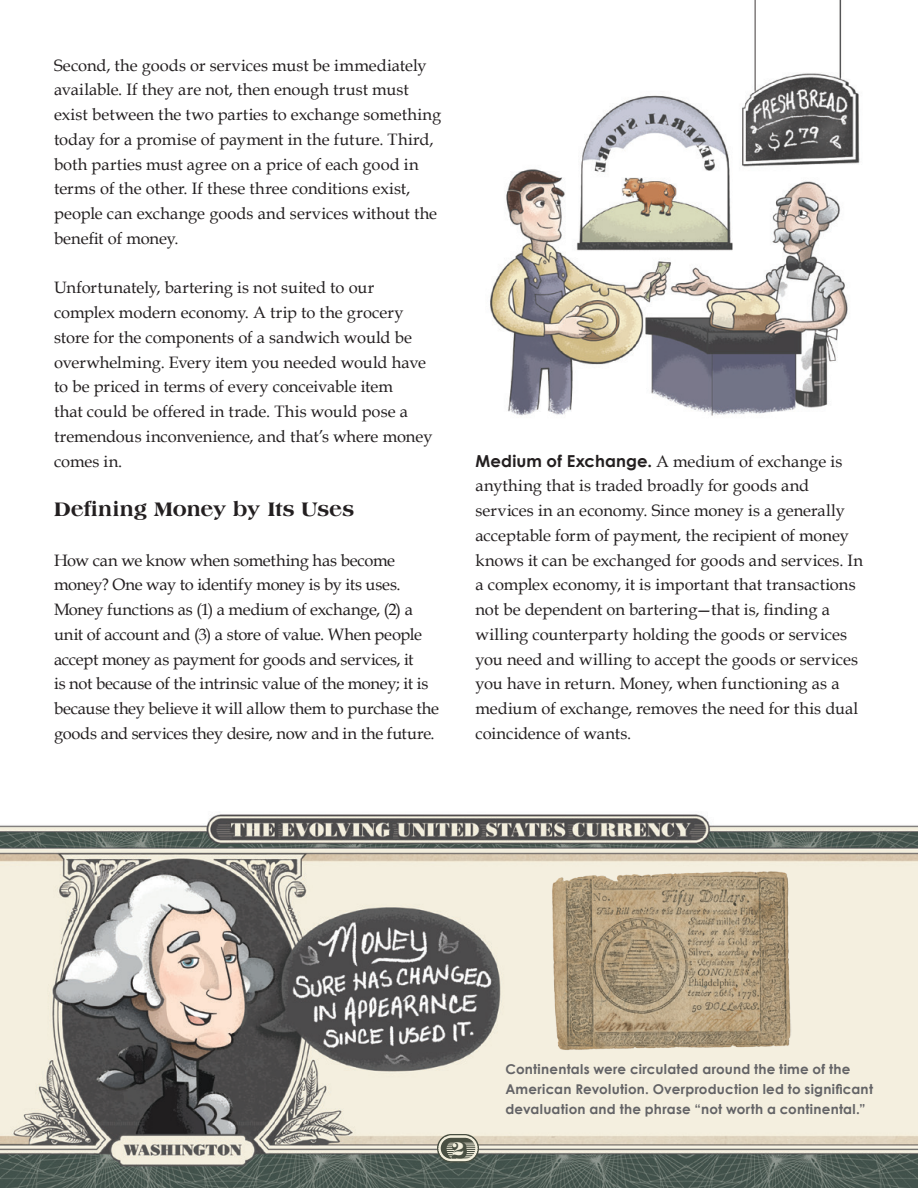
<style>
.page{position:relative;width:918px;height:1188px;background:#fff}
.page>*{position:absolute;margin:0;border:0;box-sizing:border-box;transform-origin:0 0}
.Headers{font:800 21px "Americana";letter-spacing:-.01em;color:#231f20}
.t1{font:18px "Bodoni Std Poster";color:#f4f0de}
.Text{font:16.5px/24.8px "Book Antiqua";color:#231f20}
.IndentedText{font:16.5px/24.8px "Book Antiqua";color:#231f20}
.FirstParaNoIndent{font:16.5px/24.8px "Book Antiqua";letter-spacing:-.02em;color:#231f20}
.EvolvingText{font:700 13.5px/20.2px "Century Gothic";letter-spacing:.02em;color:#636366}
.s1{font-family:"Century Gothic";font-weight:700}
</style>
<div class="page">
<img style="left:0;top:812px;width:918px;height:376px">
<img style="left:552px;top:871px;width:240px;height:179px">
<svg style="left:437px;top:1134px;width:42px;height:29px"></svg>
<img style="left:490px;top:0;width:370px;height:416px">
<p class="Text" style="left:54px;top:53px;width:389px">Second, the goods or services must be immediately available. If they are not, then enough trust must exist between the two parties to exchange something today for a promise of payment in the future. Third, both parties must agree on a price of each good in terms of the other. If these three conditions exist, people can exchange goods and services without the benefit of money.</p>
<p class="Text" style="left:54px;top:275px;width:380px">Unfortunately, bartering is not suited to our complex modern economy. A trip to the grocery store for the components of a sandwich would be overwhelming. Every item you needed would have to be priced in terms of every conceivable item<br>that could be offered in trade. This would pose a tremendous inconvenience, and that’s where money comes in.</p>
<p class="Headers" style="left:54px;top:497px;width:302px">Defining Money by Its Uses</p>
<p class="FirstParaNoIndent" style="left:54px;top:548px;width:387px">How can we know when something has become money? One way to identify money is by its uses.<br>Money functions as (1) a medium of exchange, (2) a unit of account and (3) a store of value. When people accept money as payment for goods and services, it<br>is not because of the intrinsic value of the money; it is because they believe it will allow them to purchase the goods and services they desire, now and in the future.</p>
<p class="IndentedText" style="left:476px;top:449px;width:389px"><span class="s1">Medium of Exchange.</span> A medium of exchange is anything that is traded broadly for goods and services in an economy. Since money is a generally acceptable form of payment, the recipient of money knows it can be exchanged for goods and services. In a complex economy, it is important that transactions not be dependent on bartering—that is, finding a willing counterparty holding the goods or services you need and willing to accept the goods or services you have in return. Money, when functioning as a medium of exchange, removes the need for this dual coincidence of wants.</p>
<p class="t1" style="left:452px;top:1138px;width:14px">2</p>
<p class="EvolvingText" style="left:505px;top:1058px;width:369px">Continentals were circulated around the time of the<br>American Revolution. Overproduction led to significant devaluation and the phrase “not worth a continental.”</p>
</div>
